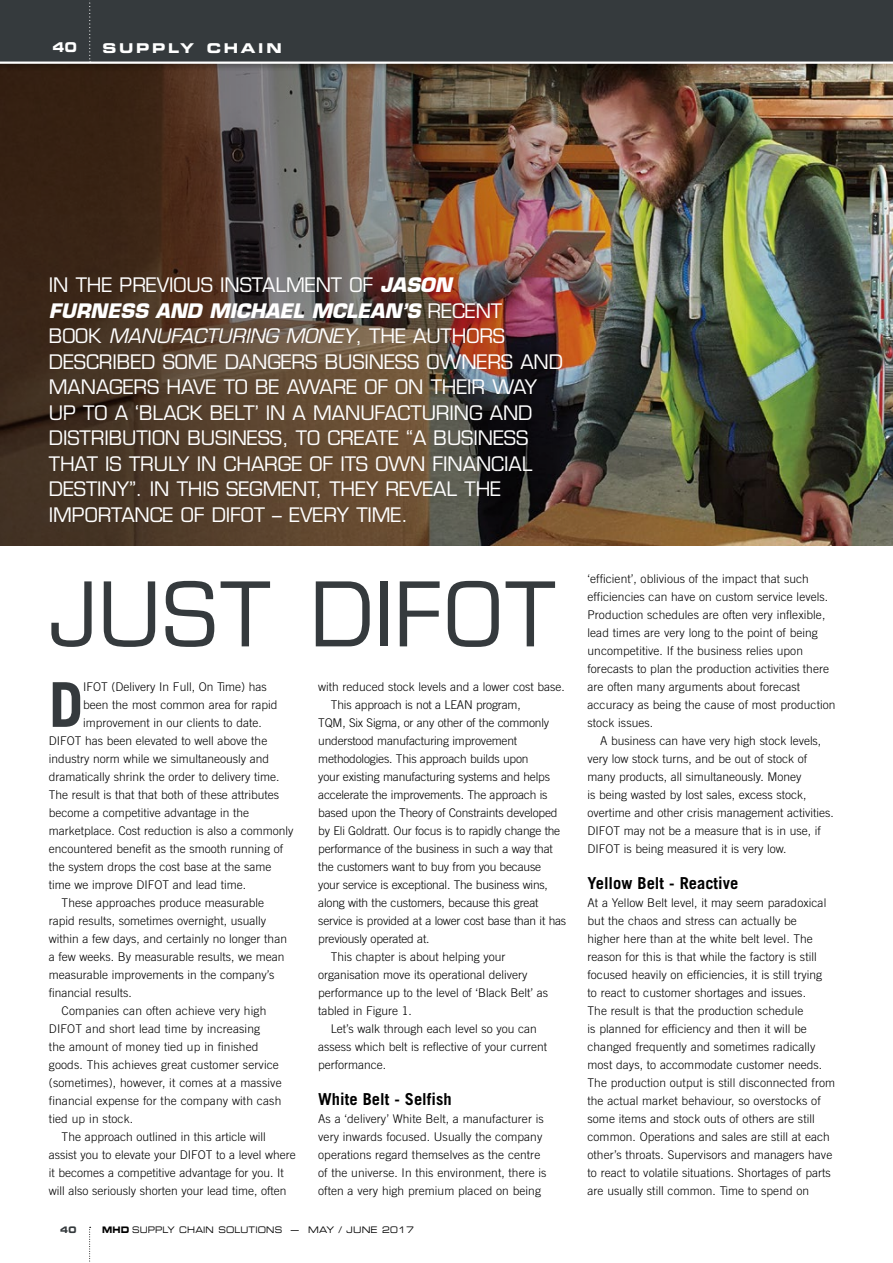
<style>
.page{position:relative;width:893px;height:1263px;background:#fff}
.page>*{position:absolute;margin:0;border:0;box-sizing:border-box;transform-origin:0 0}
.t1{font:86.55px "Eurostile";letter-spacing:.015em;color:#353a3d}
.t2{font:700 61.8px "Trade Gothic";color:#353a3d}
.t3{font:19.5px/25.5px "Eurostile";letter-spacing:-.005em;color:#fff}
.t4{font:700 16.5px "Trade Gothic";color:#000}
.t5{font:13.5px "Eurostile Bold Extended Two";letter-spacing:.2em;color:#fff}
.t6{font:13.5px "Eurostile Bold Extended Two";letter-spacing:.2em;color:#fff;scale:.9 1}
.t7{font:300 12px/18px "Trade Gothic";color:#000}
.t8{font:9px "Eurostile Extended Two";letter-spacing:.02em;color:#000;scale:.85 1}
.t9{font:9px "Eurostile Bold Extended Two";color:#353a3d;scale:.9 1}
.s1{font-weight:700;font-style:italic}
.s2{font-style:italic}
.s3{font-family:"Eurostile Bold Extended Two"}
</style>
<div class="page">
<img style="left:746px;top:64px;width:147px;height:482px">
<img style="left:0;top:71px;width:746px;height:475px">
<svg style="left:89px;top:1227px;width:2px;height:35px"></svg>
<div style="left:0;top:50px;width:886px;height:21px;background:#000;opacity:.3"></div>
<div style="left:0;top:0;width:893px;height:62px;background:#353a3d"></div>
<svg style="left:89px;top:0;width:2px;height:62px"></svg>
<hr style="left:0;top:62px;width:893px;height:2px;background:#fff">
<p class="t6" style="left:52px;top:38px;width:28px">40</p>
<p class="t5" style="left:102px;top:38px;width:181px">SUPPLY CHAIN</p>
<p class="t3" style="left:49px;top:273px;width:516px">IN THE PREVIOUS INSTALMENT OF <span class="s1">JASON<br>FURNESS AND MICHAEL MCLEAN’S</span> RECENT<br>BOOK <span class="s2">MANUFACTURING MONEY</span>, THE AUTHORS DESCRIBED SOME DANGERS BUSINESS OWNERS AND MANAGERS HAVE TO BE AWARE OF ON THEIR WAY UP TO A ‘BLACK BELT’ IN A MANUFACTURING AND DISTRIBUTION BUSINESS, TO CREATE “A BUSINESS THAT IS TRULY IN CHARGE OF ITS OWN FINANCIAL DESTINY”. IN THIS SEGMENT, THEY REVEAL THE IMPORTANCE OF DIFOT – EVERY TIME.</p>
<h1 class="t1" style="left:49px;top:563px;width:508px">JUST DIFOT</h1>
<p class="t7" style="left:587px;top:569px;width:250px">‘efficient’, oblivious of the impact that such efficiencies can have on custom service levels.<br>Production schedules are often very inflexible, lead times are very long to the point of being uncompetitive. If the business relies upon forecasts to plan the production activities there are often many arguments about forecast accuracy as being the cause of most production stock issues.</p>
<p class="t7" style="left:587px;top:731px;width:248px;text-indent:13px">A business can have very high stock levels, very low stock turns, and be out of stock of many products, all simultaneously. Money<br>is being wasted by lost sales, excess stock, overtime and other crisis management activities.<br>DIFOT may not be a measure that is in use, if DIFOT is being measured it is very low.</p>
<h3 class="t4" style="left:587px;top:873px;width:152px">Yellow Belt - Reactive</h3>
<p class="t7" style="left:587px;top:893px;width:249px">At a Yellow Belt level, it may seem paradoxical but the chaos and stress can actually be<br>higher here than at the white belt level. The reason for this is that while the factory is still focused heavily on efficiencies, it is still trying<br>to react to customer shortages and issues.<br>The result is that the production schedule<br>is planned for efficiency and then it will be changed frequently and sometimes radically most days, to accommodate customer needs.<br>The production output is still disconnected from the actual market behaviour, so overstocks of some items and stock outs of others are still common. Operations and sales are still at each other’s throats. Supervisors and managers have to react to volatile situations. Shortages of parts are usually still common. Time to spend on</p>
<p class="t9" style="left:60px;top:1224px;width:20px">40</p>
<p class="t8" style="left:102px;top:1224px;width:368px"><span class="s3">MHD</span> SUPPLY CHAIN SOLUTIONS — MAY / JUNE 2017</p>
<h2 class="t2" style="left:49px;top:667px;width:36px">D</h2>
<p class="t7" style="left:83px;top:677px;width:185px">IFOT (Delivery In Full, On Time) has</p>
<p class="t7" style="left:318px;top:677px;width:248px">with reduced stock levels and a lower cost base.</p>
<p class="t7" style="left:331px;top:695px;width:191px">This approach is not a LEAN program,</p>
<p class="t7" style="left:318px;top:713px;width:232px">TQM, Six Sigma, or any other of the commonly</p>
<p class="t7" style="left:318px;top:731px;width:201px">understood manufacturing improvement</p>
<p class="t7" style="left:318px;top:749px;width:212px">methodologies. This approach builds upon</p>
<p class="t7" style="left:318px;top:767px;width:233px">your existing manufacturing systems and helps</p>
<p class="t7" style="left:318px;top:785px;width:231px">accelerate the improvements. The approach is</p>
<p class="t7" style="left:318px;top:803px;width:241px">based upon the Theory of Constraints developed</p>
<p class="t7" style="left:318px;top:821px;width:244px">by Eli Goldratt. Our focus is to rapidly change the</p>
<p class="t7" style="left:318px;top:839px;width:236px">performance of the business in such a way that</p>
<p class="t7" style="left:318px;top:857px;width:225px">the customers want to buy from you because</p>
<p class="t7" style="left:318px;top:875px;width:231px">your service is exceptional. The business wins,</p>
<p class="t7" style="left:318px;top:893px;width:222px">along with the customers, because this great</p>
<p class="t7" style="left:318px;top:911px;width:250px">service is provided at a lower cost base than it has</p>
<p class="t7" style="left:318px;top:929px;width:113px">previously operated at.</p>
<p class="t7" style="left:331px;top:947px;width:176px">This chapter is about helping your</p>
<p class="t7" style="left:318px;top:965px;width:211px">organisation move its operational delivery</p>
<p class="t7" style="left:318px;top:983px;width:232px">performance up to the level of ‘Black Belt’ as</p>
<p class="t7" style="left:318px;top:1001px;width:95px">tabled in Figure 1.</p>
<p class="t7" style="left:331px;top:1019px;width:207px">Let’s walk through each level so you can</p>
<p class="t7" style="left:318px;top:1037px;width:231px">assess which belt is reflective of your current</p>
<p class="t7" style="left:318px;top:1055px;width:70px">performance.</p>
<h3 class="t4" style="left:318px;top:1089px;width:135px">White Belt - Selfish</h3>
<p class="t7" style="left:318px;top:1109px;width:230px">As a ‘delivery’ White Belt, a manufacturer is very inwards focused. Usually the company operations regard themselves as the centre of the universe. In this environment, there is often a very high premium placed on being</p>
<p class="t7" style="left:83px;top:695px;width:196px">been the most common area for rapid</p>
<p class="t7" style="left:83px;top:713px;width:180px">improvement in our clients to date.</p>
<p class="t7" style="left:49px;top:731px;width:220px">DIFOT has been elevated to well above the</p>
<p class="t7" style="left:49px;top:749px;width:222px">industry norm while we simultaneously and</p>
<p class="t7" style="left:49px;top:767px;width:232px">dramatically shrink the order to delivery time.</p>
<p class="t7" style="left:49px;top:785px;width:232px">The result is that that both of these attributes</p>
<p class="t7" style="left:49px;top:803px;width:202px">become a competitive advantage in the</p>
<p class="t7" style="left:49px;top:821px;width:246px">marketplace. Cost reduction is also a commonly</p>
<p class="t7" style="left:49px;top:839px;width:236px">encountered benefit as the smooth running of</p>
<p class="t7" style="left:49px;top:857px;width:224px">the system drops the cost base at the same</p>
<p class="t7" style="left:49px;top:875px;width:199px">time we improve DIFOT and lead time.</p>
<p class="t7" style="left:62px;top:893px;width:204px">These approaches produce measurable</p>
<p class="t7" style="left:49px;top:911px;width:219px">rapid results, sometimes overnight, usually</p>
<p class="t7" style="left:49px;top:929px;width:240px">within a few days, and certainly no longer than</p>
<p class="t7" style="left:49px;top:947px;width:237px">a few weeks. By measurable results, we mean</p>
<p class="t7" style="left:49px;top:965px;width:227px">measurable improvements in the company’s</p>
<p class="t7" style="left:49px;top:983px;width:85px">financial results.</p>
<p class="t7" style="left:62px;top:1001px;width:206px">Companies can often achieve very high</p>
<p class="t7" style="left:49px;top:1019px;width:213px">DIFOT and short lead time by increasing</p>
<p class="t7" style="left:49px;top:1037px;width:211px">the amount of money tied up in finished</p>
<p class="t7" style="left:49px;top:1055px;width:232px">goods. This achieves great customer service</p>
<p class="t7" style="left:49px;top:1073px;width:234px">(sometimes), however, it comes at a massive</p>
<p class="t7" style="left:49px;top:1091px;width:234px">financial expense for the company with cash</p>
<p class="t7" style="left:49px;top:1109px;width:86px">tied up in stock.</p>
<p class="t7" style="left:62px;top:1127px;width:206px">The approach outlined in this article will</p>
<p class="t7" style="left:49px;top:1145px;width:249px">assist you to elevate your DIFOT to a level where</p>
<p class="t7" style="left:49px;top:1163px;width:237px">it becomes a competitive advantage for you. It</p>
<p class="t7" style="left:49px;top:1181px;width:239px">will also seriously shorten your lead time, often</p>
</div>
